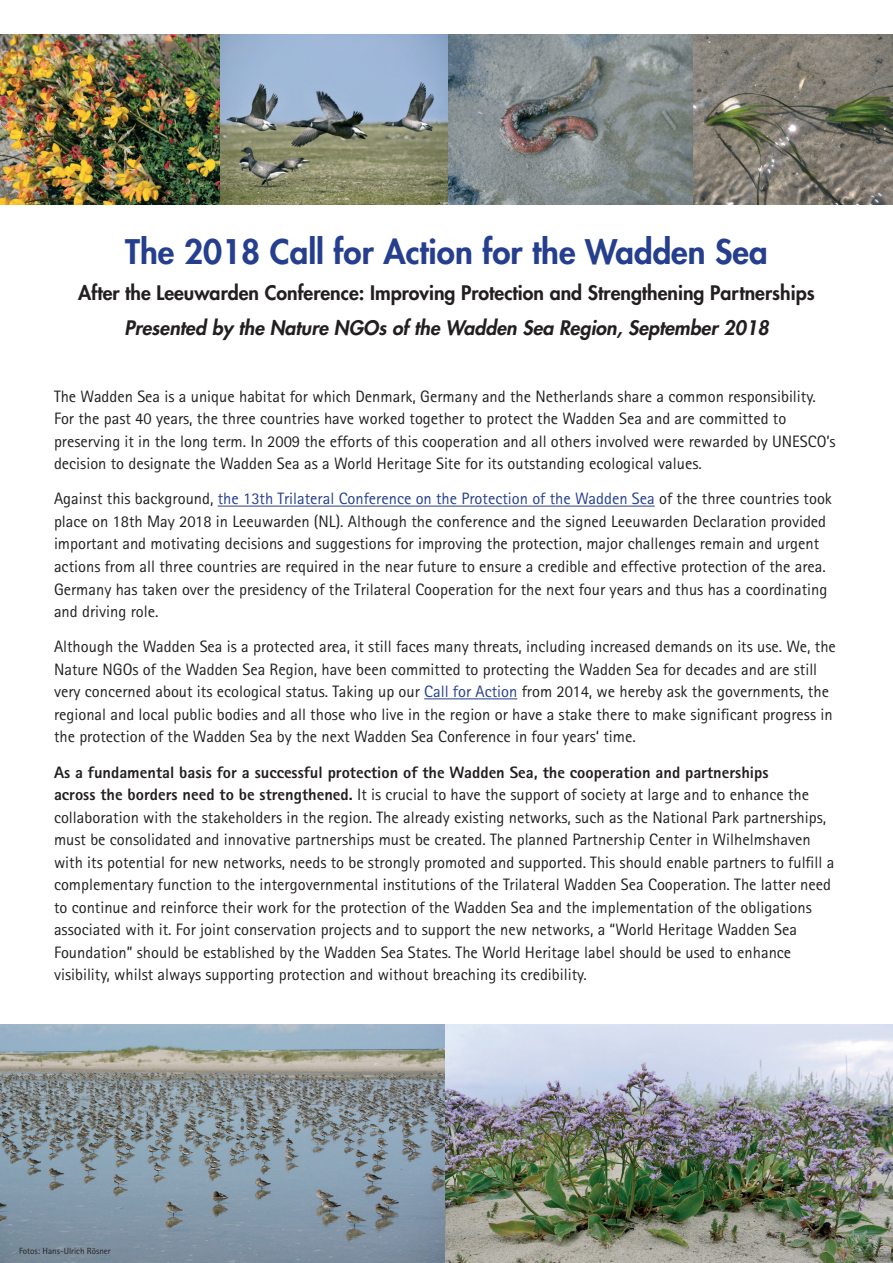
<style>
.page{position:relative;width:893px;height:1263px;background:#fff}
.page>*{position:absolute;margin:0;border:0;box-sizing:border-box;transform-origin:0 0}
.t1{font:800 33px "Futura";color:#253f8e}
.t2{font:800 19.5px "Futura";color:#231f20}
.t3{font:italic 800 19.5px "Futura";color:#231f20}
.t4{font:16.5px/22.5px "Rotis Sans Serif";color:#231f20}
.t5{font:9px "Rotis Sans Serif";color:#231f20}
.s1{color:#253f8e}
.s2{font-weight:800}
</style>
<div class="page">
<hr style="left:218px;top:506px;width:437px;height:1px;background:#253f8e">
<hr style="left:424px;top:698px;width:93px;height:1px;background:#253f8e">
<img style="left:0;top:1025px;width:893px;height:238px">
<img style="left:0;top:34px;width:220px;height:170px">
<img style="left:447px;top:34px;width:446px;height:170px">
<img style="left:220px;top:34px;width:227px;height:170px">
<h1 class="t1" style="left:125px;top:230px;width:644px">The 2018 Call for Action for the Wadden Sea</h1>
<p class="t2" style="left:78px;top:279px;width:738px">After the Leeuwarden Conference: Improving Protection and Strengthening Partnerships</p>
<p class="t3" style="left:124px;top:315px;width:646px">Presented by the Nature NGOs of the Wadden Sea Region, September 2018</p>
<p class="t4" style="left:54px;top:385px;width:783px">The Wadden Sea is a unique habitat for which Denmark, Germany and the Netherlands share a common responsibility.<br>For the past 40 years, the three countries have worked together to protect the Wadden Sea and are committed to preserving it in the long term. In 2009 the efforts of this cooperation and all others involved were rewarded by UNESCO’s decision to designate the Wadden Sea as a World Heritage Site for its outstanding ecological values.</p>
<p class="t4" style="left:54px;top:487px;width:779px">Against this background, <span class="s1">the 13th Trilateral Conference on the Protection of the Wadden Sea</span> of the three countries took place on 18th May 2018 in Leeuwarden (NL). Although the conference and the signed Leeuwarden Declaration provided important and motivating decisions and suggestions for improving the protection, major challenges remain and urgent actions from all three countries are required in the near future to ensure a credible and effective protection of the area.<br>Germany has taken over the presidency of the Trilateral Cooperation for the next four years and thus has a coordinating and driving role.</p>
<p class="t4" style="left:54px;top:635px;width:783px">Although the Wadden Sea is a protected area, it still faces many threats, including increased demands on its use. We, the Nature NGOs of the Wadden Sea Region, have been committed to protecting the Wadden Sea for decades and are still very concerned about its ecological status. Taking up our <span class="s1">Call for Action</span> from 2014, we hereby ask the governments, the regional and local public bodies and all those who live in the region or have a stake there to make significant progress in the protection of the Wadden Sea by the next Wadden Sea Conference in four years‘ time.</p>
<p class="t4" style="left:54px;top:761px;width:782px"><span class="s2">As a fundamental basis for a successful protection of the Wadden Sea, the cooperation and partnerships<br>across the borders need to be strengthened.</span> It is crucial to have the support of society at large and to enhance the collaboration with the stakeholders in the region. The already existing networks, such as the National Park partnerships, must be consolidated and innovative partnerships must be created. The planned Partnership Center in Wilhelmshaven with its potential for new networks, needs to be strongly promoted and supported. This should enable partners to fulfill a complementary function to the intergovernmental institutions of the Trilateral Wadden Sea Cooperation. The latter need to continue and reinforce their work for the protection of the Wadden Sea and the implementation of the obligations associated with it. For joint conservation projects and to support the new networks, a “World Heritage Wadden Sea Foundation” should be established by the Wadden Sea States. The World Heritage label should be used to enhance visibility, whilst always supporting protection and without breaching its credibility.</p>
<p class="t5" style="left:19px;top:1245px;width:93px">Fotos: Hans-Ulrich Rösner</p>
</div>
